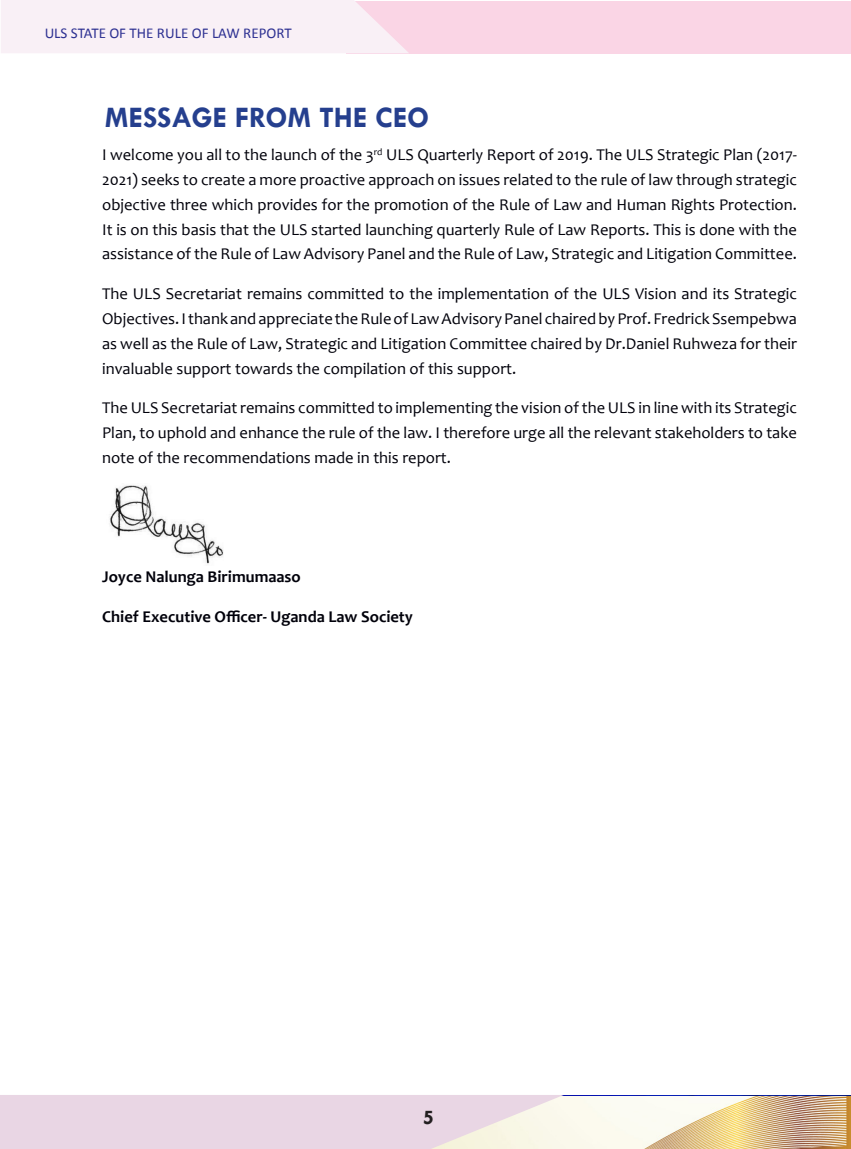
<style>
.page{position:relative;width:851px;height:1149px;background:#fff}
.page>*{position:absolute;margin:0;border:0;box-sizing:border-box;transform-origin:0 0}
.Heading{font:700 30px "Tw Cen";color:#253f8e}
.t1{font:700 21px "Tw Cen";color:#231f20}
.t2{font:16.5px/24.8px "Candara";color:#00000a;text-align:justify}
.t3{font:700 16.5px "Candara";color:#00000a}
.t4{font:15px "Calibri";color:#2e3192}
</style>
<div class="page">
<div style="left:346px;top:1px;width:504px;height:52px;background:#fad5e5"></div>
<div style="left:1px;top:0;width:408px;height:53px;background:#f9f0f6"></div>
<img style="left:563px;top:1095px;width:287px;height:53px">
<svg style="left:0;top:1095px;width:563px;height:53px;background:#ead9e4"></svg>
<img style="left:109px;top:485px;width:115px;height:79px">
<p class="t4" style="left:45px;top:23px;width:248px">ULS STATE OF THE RULE OF LAW REPORT</p>
<p class="Heading" style="left:105px;top:99px;width:326px">MESSAGE FROM THE CEO</p>
<p class="t2" style="left:102px;top:142px;width:696px">I welcome you all to the launch of the 3<sup>rd</sup> ULS Quarterly Report of 2019. The ULS Strategic Plan (2017- 2021) seeks to create a more proactive approach on issues related to the rule of law through strategic objective three which provides for the promotion of the Rule of Law and Human Rights Protection.<br>It is on this basis that the ULS started launching quarterly Rule of Law Reports. This is done with the assistance of the Rule of Law Advisory Panel and the Rule of Law, Strategic and Litigation Committee.</p>
<p class="t2" style="left:102px;top:281px;width:696px">The ULS Secretariat remains committed to the implementation of the ULS Vision and its Strategic Objectives. I thank and appreciate the Rule of Law Advisory Panel chaired by Prof. Fredrick Ssempebwa as well as the Rule of Law, Strategic and Litigation Committee chaired by Dr.Daniel Ruhweza for their invaluable support towards the compilation of this support.</p>
<p class="t2" style="left:102px;top:395px;width:696px">The ULS Secretariat remains committed to implementing the vision of the ULS in line with its Strategic Plan, to uphold and enhance the rule of the law. I therefore urge all the relevant stakeholders to take note of the recommendations made in this report.</p>
<p class="t3" style="left:102px;top:566px;width:200px">Joyce Nalunga Birimumaaso</p>
<p class="t3" style="left:102px;top:606px;width:312px">Chief Executive Officer- Uganda Law Society</p>
<p class="t1" style="left:422px;top:1104px;width:13px">5</p>
</div>
